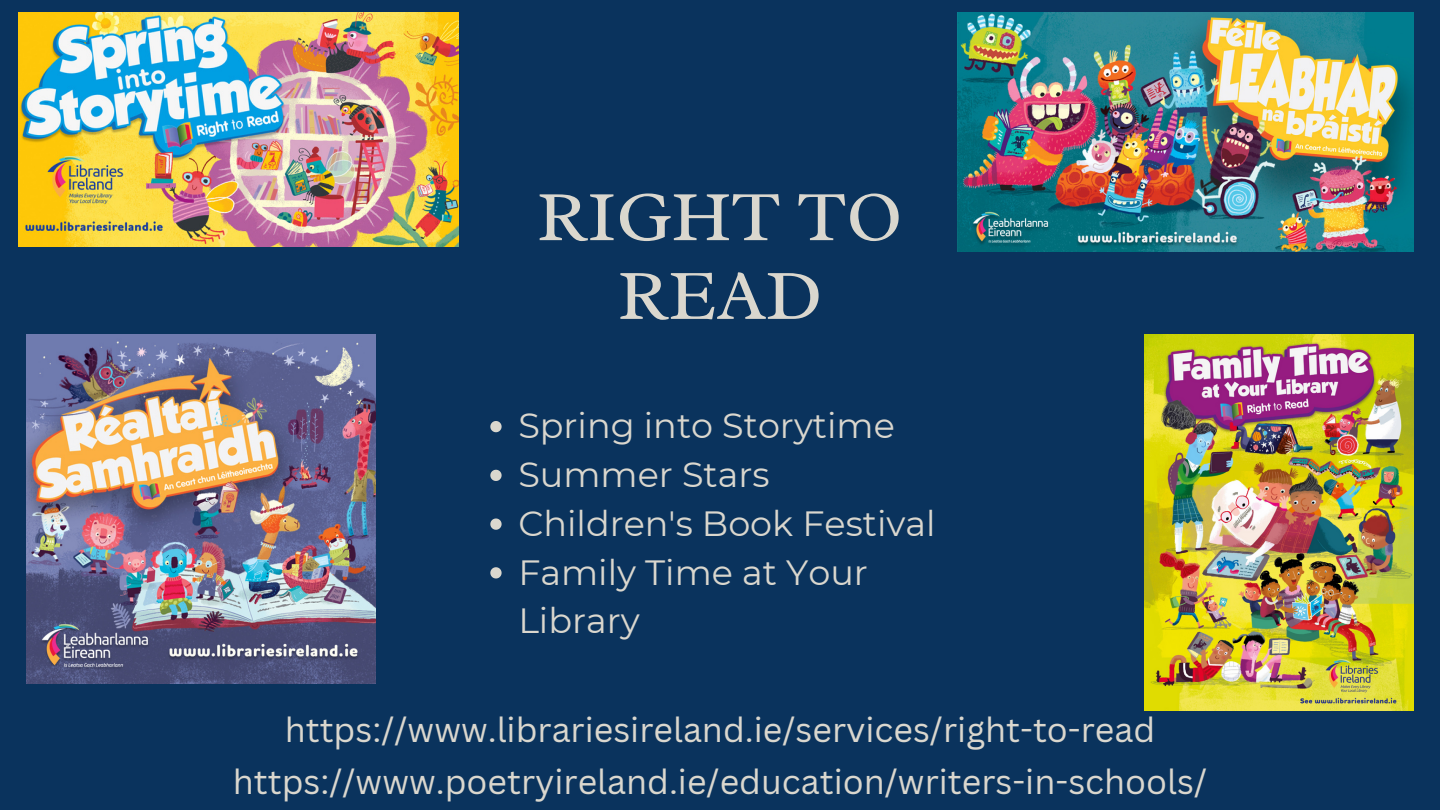
<style>
.page{position:relative;width:1440px;height:810px;background:#0a335d}
.page>*{position:absolute;margin:0;border:0;box-sizing:border-box;transform-origin:0 0}
.t1{font:72px/78.8px "Radley";color:#dad7ce;text-align:center}
.t2{font:35px/48.8px "Montserrat";color:#dad7ce}
.t3{font:34px/51.7px "Canva Sans";color:#dad7ce;text-align:center}
</style>
<div class="page">
<img style="left:27px;top:334px;width:349px;height:349px">
<img style="left:18px;top:13px;width:440px;height:234px">
<img style="left:1145px;top:334px;width:268px;height:376px">
<img style="left:958px;top:13px;width:456px;height:239px">
<svg style="left:490px;top:421px;width:12px;height:11px"></svg>
<svg style="left:490px;top:470px;width:12px;height:11px"></svg>
<svg style="left:490px;top:519px;width:12px;height:11px"></svg>
<svg style="left:490px;top:567px;width:12px;height:12px"></svg>
<h1 class="t1" style="left:537px;top:177px;width:367px">RIGHT TO<br>READ</h1>
<p class="t2" style="left:518px;top:401px;width:419px">Spring into Storytime<br>Summer Stars<br>Children's Book Festival<br>Family Time at Your<br>Library</p>
<p class="t3" style="left:233px;top:703px;width:976px">https://www.librariesireland.ie/services/right-to-read https://www.poetryireland.ie/education/writers-in-schools/</p>
</div>
